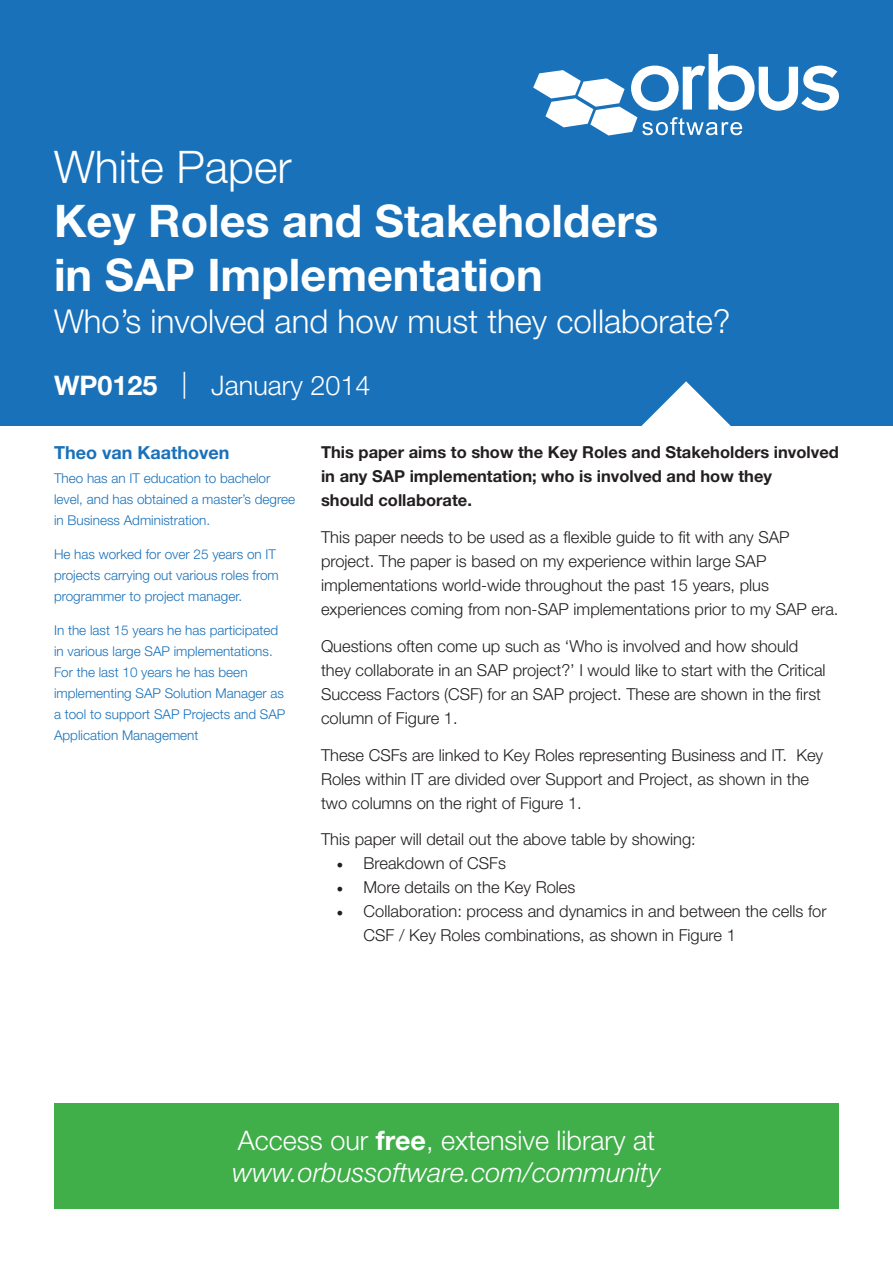
<style>
.page{position:relative;width:893px;height:1263px;background:#fff}
.page>*{position:absolute;margin:0;border:0;box-sizing:border-box;transform-origin:0 0}
.t1{font:700 45px/54px "Helvetica Neue LT Std";color:#fff}
.t2{font:300 45px "Helvetica Neue LT Std";color:#fff}
.t3{font:300 33px "Helvetica Neue LT Std";color:#fff}
.t4{font:italic 300 27px/32.4px "Helvetica Neue LT Std";color:#fff}
.t5{font:300 27px "Helvetica Neue LT Std";color:#fff}
.t6{font:700 18px "Helvetica Neue LT Std";color:#1971ba}
.t7{font:300 16.5px/24px "Helvetica Neue LT Std";color:#231f20}
.t8{font:700 16.5px/24px "Helvetica Neue LT Std";color:#231f20}
.t9{font:300 13.5px/21px "Helvetica Neue LT Std";color:#1971ba}
.s1{font-weight:700}
.s2{font-family:"Minion Pro";font-weight:400;font-size:18px}
.s3{font-style:normal}
.s4{font-weight:700;font-style:normal}
</style>
<div class="page">
<div style="left:0;top:0;width:893px;height:425px;background:#1971ba"></div>
<svg style="left:533px;top:54px;width:306px;height:81px"></svg>
<svg style="left:641px;top:381px;width:90px;height:45px"></svg>
<div style="left:54px;top:1103px;width:785px;height:106px;background:#40ae49"></div>
<p class="t2" style="left:54px;top:140px;width:239px">White Paper</p>
<p class="t1" style="left:54px;top:193px;width:606px">Key Roles and Stakeholders in SAP Implementation</p>
<p class="t3" style="left:54px;top:301px;width:678px">Who’s involved and how must they collaborate?</p>
<p class="t5" style="left:54px;top:368px;width:318px"><span class="s1">WP0125</span> | January 2014</p>
<p class="t6" style="left:54px;top:442px;width:177px">Theo van Kaathoven</p>
<p class="t9" style="left:54px;top:467px;width:243px">Theo has an IT education to bachelor level, and has obtained a master’s degree in Business Administration.</p>
<p class="t9" style="left:54px;top:543px;width:226px">He has worked for over 25 years on IT projects carrying out various roles from programmer to project manager.</p>
<p class="t9" style="left:54px;top:619px;width:233px">In the last 15 years he has participated in various large SAP implementations.<br>For the last 10 years he has been implementing SAP Solution Manager as a tool to support SAP Projects and SAP Application Management</p>
<p class="t8" style="left:321px;top:440px;width:519px">This paper aims to show the Key Roles and Stakeholders involved in any SAP implementation; who is involved and how they<br>should collaborate.</p>
<p class="t7" style="left:321px;top:525px;width:519px">This paper needs to be used as a flexible guide to fit with any SAP project. The paper is based on my experience within large SAP implementations world-wide throughout the past 15 years, plus experiences coming from non-SAP implementations prior to my SAP era.</p>
<p class="t7" style="left:321px;top:634px;width:506px">Questions often come up such as ‘Who is involved and how should they collaborate in an SAP project?’ I would like to start with the Critical Success Factors (CSF) for an SAP project. These are shown in the first column of Figure 1.</p>
<p class="t7" style="left:321px;top:742px;width:504px">These CSFs are linked to Key Roles representing Business and IT. Key<br>Roles within IT are divided over Support and Project, as shown in the two columns on the right of Figure 1.</p>
<p class="t7" style="left:321px;top:827px;width:376px">This paper will detail out the above table by showing:</p>
<p class="t7" style="left:337px;top:851px;width:171px"><span class="s2">•</span> Breakdown of CSFs</p>
<p class="t7" style="left:337px;top:875px;width:240px"><span class="s2">•</span> More details on the Key Roles</p>
<p class="t7" style="left:364px;top:899px;width:465px;text-indent:-27px"><span class="s2">•</span> Collaboration: process and dynamics in and between the cells for<br>CSF / Key Roles combinations, as shown in Figure 1</p>
<p class="t4" style="left:232px;top:1123px;width:430px"><span class="s3">Access our</span> <span class="s4">free</span><span class="s3">, extensive library at </span>www.orbussoftware.com/community</p>
</div>
